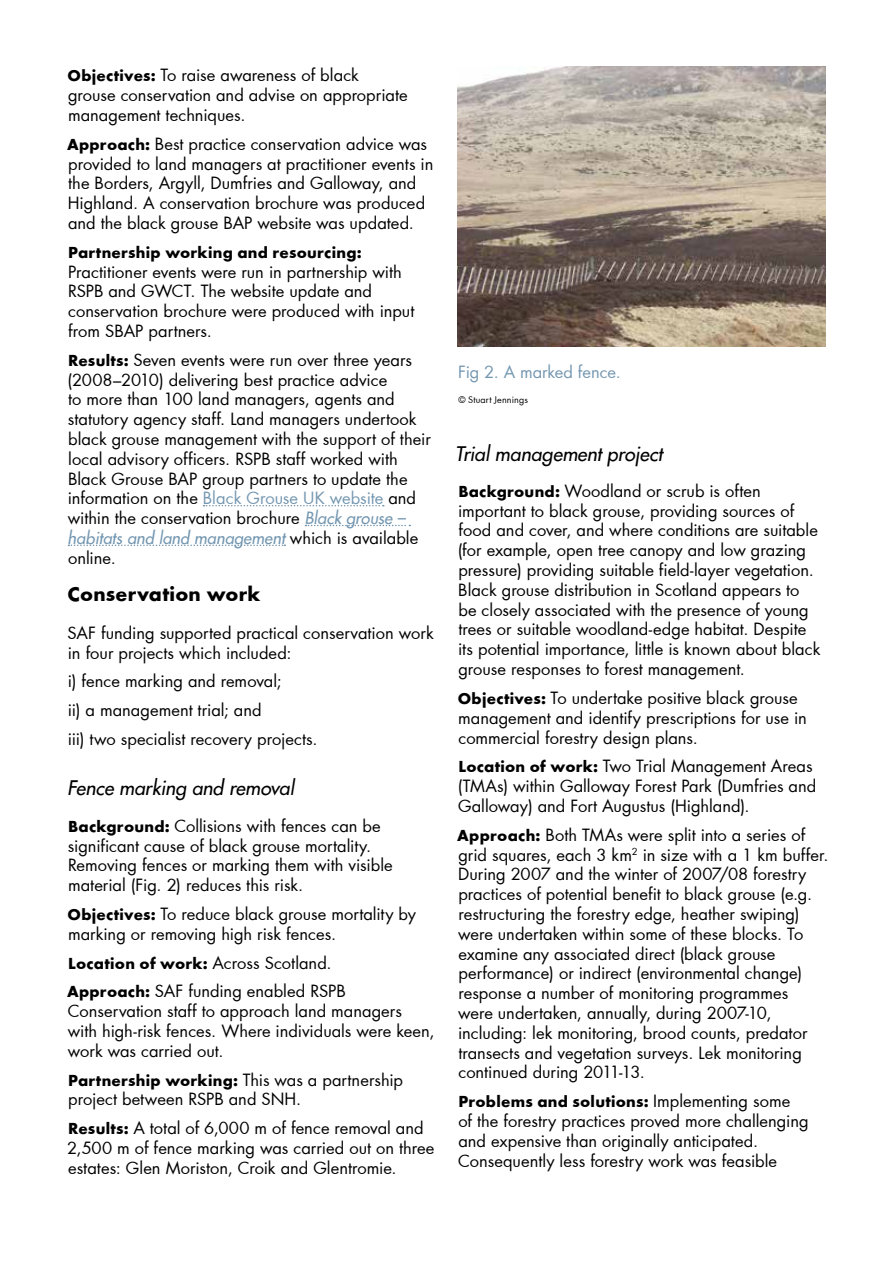
<style>
.page{position:relative;width:893px;height:1263px;background:#fff}
.page>*{position:absolute;margin:0;border:0;box-sizing:border-box;transform-origin:0 0}
.Header_2_under_1{font:700 21px "Futura";letter-spacing:.01em;color:#000}
.Header_2{font:italic 19.5px "Futura 2";letter-spacing:-.005em;color:#000}
.Body_Text{font:16.5px/19.8px "Futura";color:#000}
.Body_Text-2{font:700 16.5px "Futura";letter-spacing:.015em;color:#000}
.credit{font:16.5px "Futura";color:#7497b1}
.credit-2{font:9px "Futura";letter-spacing:.02em;color:#000}
.s1{font-weight:700}
.s2{color:#7497b1}
.s3{font-family:"Futura 2";font-style:italic;color:#7497b1}
.s4{font-weight:400}
</style>
<div class="page">
<svg style="left:204px;top:505px;width:180px;height:1px"></svg>
<svg style="left:305px;top:525px;width:105px;height:1px"></svg>
<svg style="left:68px;top:544px;width:217px;height:2px"></svg>
<img style="left:458px;top:67px;width:367px;height:279px">
<p class="Body_Text" style="left:68px;top:65px;width:342px"><span class="s1">Objectives:</span> To raise awareness of black grouse conservation and advise on appropriate management techniques.</p>
<p class="Body_Text" style="left:67px;top:134px;width:368px"><span class="s1">Approach:</span> Best practice conservation advice was provided to land managers at practitioner events in the Borders, Argyll, Dumfries and Galloway, and Highland. A conservation brochure was produced and the black grouse BAP website was updated.</p>
<p class="Body_Text" style="left:68px;top:242px;width:348px"><span class="s1">Partnership working and resourcing:<br></span>Practitioner events were run in partnership with RSPB and GWCT. The website update and conservation brochure were produced with input from SBAP partners.</p>
<p class="Body_Text" style="left:68px;top:350px;width:365px"><span class="s1">Results:</span> Seven events were run over three years (2008–2010) delivering best practice advice<br>to more than 100 land managers, agents and statutory agency staff. Land managers undertook black grouse management with the support of their local advisory officers. RSPB staff worked with Black Grouse BAP group partners to update the information on the <span class="s2">Black Grouse UK website</span> and within the conservation brochure <span class="s3">Black grouse – habitats and land management</span> which is available online.</p>
<p class="Header_2_under_1" style="left:68px;top:585px;width:194px">Conservation work</p>
<p class="Body_Text" style="left:68px;top:623px;width:368px">SAF funding supported practical conservation work in four projects which included:</p>
<p class="Body_Text" style="left:68px;top:671px;width:215px">i) fence marking and removal;</p>
<p class="Body_Text" style="left:68px;top:700px;width:195px">ii) a management trial; and</p>
<p class="Body_Text" style="left:68px;top:729px;width:251px">iii) two specialist recovery projects.</p>
<h3 class="Header_2" style="left:67px;top:775px;width:228px">Fence marking and removal</h3>
<p class="Body_Text" style="left:68px;top:815px;width:326px"><span class="s1">Background:</span> Collisions with fences can be significant cause of black grouse mortality.<br>Removing fences or marking them with visible material (Fig. 2) reduces this risk.</p>
<p class="Body_Text" style="left:68px;top:904px;width:350px"><span class="s1">Objectives:</span> To reduce black grouse mortality by marking or removing high risk fences.</p>
<p class="Body_Text-2" style="left:68px;top:956px;width:265px">Location of work: <span class="s4">Across Scotland.</span></p>
<p class="Body_Text" style="left:67px;top:981px;width:369px"><span class="s1">Approach:</span> SAF funding enabled RSPB Conservation staff to approach land managers with high-risk fences. Where individuals were keen, work was carried out.</p>
<p class="Body_Text" style="left:68px;top:1069px;width:336px"><span class="s1">Partnership working:</span> This was a partnership project between RSPB and SNH.</p>
<p class="Body_Text" style="left:67px;top:1118px;width:369px"><span class="s1">Results:</span> A total of 6,000 m of fence removal and<br>2,500 m of fence marking was carried out on three estates: Glen Moriston, Croik and Glentromie.</p>
<h5 class="credit" style="left:458px;top:361px;width:164px">Fig 2. A marked fence.</h5>
<h5 class="credit-2" style="left:458px;top:393px;width:71px">© Stuart Jennings</h5>
<h3 class="Header_2" style="left:455px;top:440px;width:209px">Trial management project</h3>
<p class="Body_Text" style="left:458px;top:481px;width:364px"><span class="s1">Background:</span> Woodland or scrub is often important to black grouse, providing sources of food and cover, and where conditions are suitable (for example, open tree canopy and low grazing pressure) providing suitable field-layer vegetation.<br>Black grouse distribution in Scotland appears to be closely associated with the presence of young trees or suitable woodland-edge habitat. Despite its potential importance, little is known about black grouse responses to forest management.</p>
<p class="Body_Text" style="left:458px;top:688px;width:351px"><span class="s1">Objectives:</span> To undertake positive black grouse management and identify prescriptions for use in commercial forestry design plans.</p>
<p class="Body_Text" style="left:458px;top:756px;width:360px"><span class="s1">Location of work:</span> Two Trial Management Areas (TMAs) within Galloway Forest Park (Dumfries and<br>Galloway) and Fort Augustus (Highland).</p>
<p class="Body_Text" style="left:457px;top:824px;width:373px"><span class="s1">Approach:</span> Both TMAs were split into a series of grid squares, each 3 km<sup>2</sup> in size with a 1 km buffer.<br>During 2007 and the winter of 2007/08 forestry practices of potential benefit to black grouse (e.g. restructuring the forestry edge, heather swiping) were undertaken within some of these blocks. To examine any associated direct (black grouse performance) or indirect (environmental change) response a number of monitoring programmes<br>were undertaken, annually, during 2007-10, including: lek monitoring, brood counts, predator transects and vegetation surveys. Lek monitoring continued during 2011-13.</p>
<p class="Body_Text" style="left:458px;top:1091px;width:352px"><span class="s1">Problems and solutions:</span> Implementing some<br>of the forestry practices proved more challenging and expensive than originally anticipated.<br>Consequently less forestry work was feasible</p>
</div>
